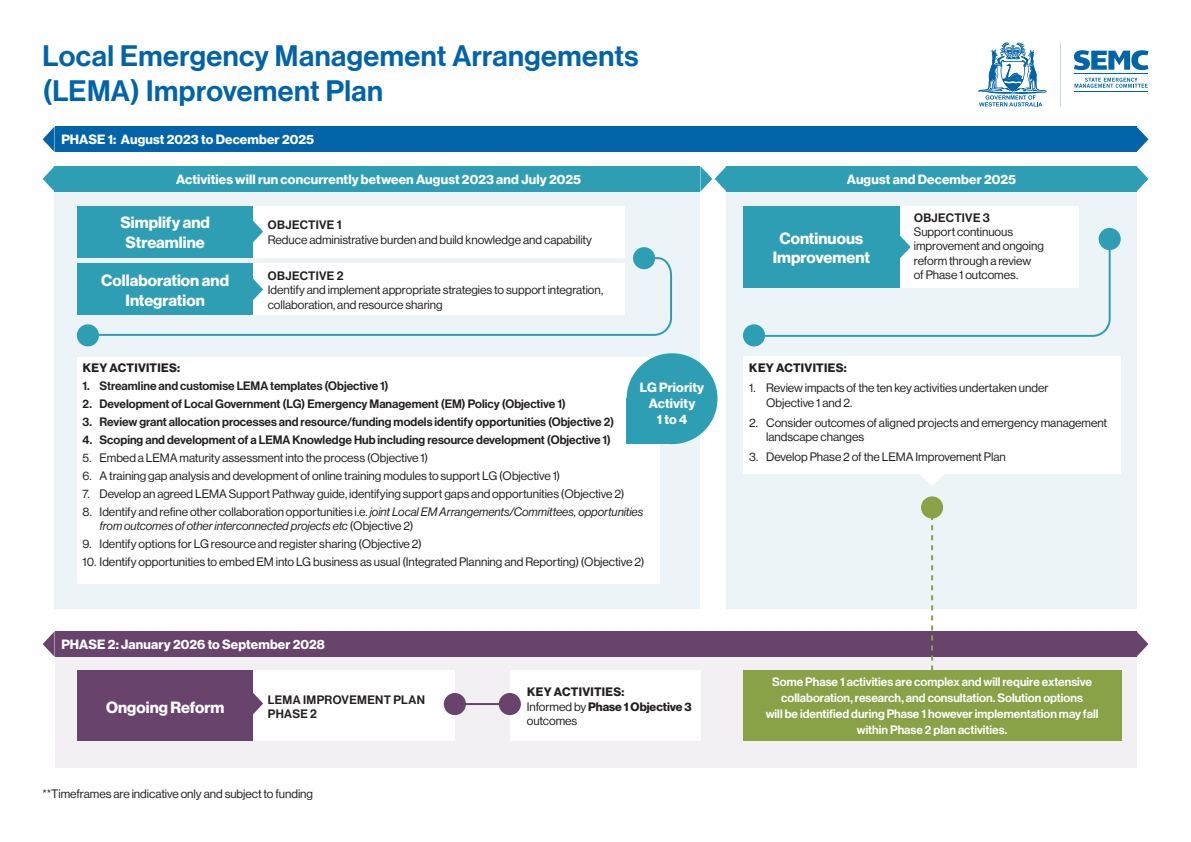
<style>
.page{position:relative;width:1191px;height:842px;background:#fff}
.page>*{position:absolute;margin:0;border:0;box-sizing:border-box;transform-origin:0 0}
.H1_Cont{font:29px/34.8px "Neue Haas Display Mediu";letter-spacing:.015em;color:#0163a8}
.Table_Text{font:700 16px/19.2px "Neue Haas Display";color:#fff;text-align:center}
.Body_Copy{font:700 13.2px "Neue Haas Display";letter-spacing:.01em;color:#fff}
.Table_Text-2{font:12px/14.4px "N Haas Grotesk DS Pro 55 Rg";color:#231f20}
.Table_Text-3{font:12px "Neue Haas Display Mediu";color:#231f20}
.Table_Text-4{font:12px/16px "Neue Haas Display Mediu";color:#fff;text-align:center}
.t1{font:italic 12px/14.4px "Neue Haas Display";letter-spacing:-.005em;color:#231f20}
.Table_Text-5{font:12px "Neue Haas Display Mediu";letter-spacing:.025em;color:#231f20}
.Table_Text-6{font:700 12px "Neue Haas Display";letter-spacing:.025em;color:#231f20}
.s1{font-family:"N Haas Grotesk DS Pro 55 Rg";font-style:normal}
.s2{font-family:"Neue Haas Display";font-weight:700}
</style>
<div class="page">
<div style="left:55px;top:638px;width:1081px;height:130px;background:#f2f0f3"></div>
<div style="left:55px;top:173px;width:645px;height:435px;background:#edf4f7"></div>
<div style="left:77px;top:206px;width:176px;height:51px;background:#2d9eb4"></div>
<div style="left:77px;top:264px;width:176px;height:51px;background:#2d9eb4"></div>
<div style="left:253px;top:206px;width:372px;height:51px;background:#fff"></div>
<div style="left:55px;top:166px;width:645px;height:26px;background:#2d9eb4"></div>
<div style="left:55px;top:127px;width:1081px;height:25px;background:#0163a8"></div>
<svg style="left:978px;top:43px;width:68px;height:63px"></svg>
<svg style="left:1060px;top:43px;width:1px;height:64px"></svg>
<hr style="left:1074px;top:73px;width:74px;height:1px;background:#0163a8">
<hr style="left:1074px;top:91px;width:74px;height:1px;background:#0163a8">
<svg style="left:1074px;top:78px;width:73px;height:10px"></svg>
<svg style="left:1074px;top:50px;width:74px;height:20px"></svg>
<div style="left:77px;top:357px;width:582px;height:227px;background:#fff"></div>
<svg style="left:43px;top:166px;width:12px;height:26px"></svg>
<svg style="left:86px;top:257px;width:587px;height:79px"></svg>
<div style="left:633px;top:247px;width:22px;height:22px;background:#2d9eb4;border-radius:50%"></div>
<div style="left:77px;top:324px;width:22px;height:22px;background:#2d9eb4;border-radius:50%"></div>
<div style="left:726px;top:173px;width:410px;height:435px;background:#edf4f7"></div>
<div style="left:726px;top:166px;width:410px;height:26px;background:#2d9eb4"></div>
<svg style="left:700px;top:166px;width:26px;height:26px"></svg>
<svg style="left:1136px;top:166px;width:12px;height:26px"></svg>
<svg style="left:253px;top:220px;width:10px;height:23px"></svg>
<svg style="left:251px;top:277px;width:12px;height:25px"></svg>
<div style="left:743px;top:206px;width:156px;height:82px;background:#2d9eb4"></div>
<div style="left:899px;top:206px;width:179px;height:82px;background:#fff"></div>
<div style="left:510px;top:670px;width:190px;height:71px;background:#fff"></div>
<div style="left:55px;top:631px;width:1081px;height:26px;background:#68436c"></div>
<div style="left:743px;top:357px;width:377px;height:117px;background:#fff"></div>
<svg style="left:920px;top:474px;width:24px;height:12px"></svg>
<div style="left:77px;top:670px;width:176px;height:71px;background:#68436c"></div>
<div style="left:253px;top:670px;width:202px;height:71px;background:#fff"></div>
<svg style="left:253px;top:693px;width:10px;height:22px"></svg>
<div style="left:444px;top:693px;width:22px;height:22px;background:#68436c;border-radius:50%"></div>
<div style="left:1098px;top:228px;width:22px;height:22px;background:#2d9eb4;border-radius:50%"></div>
<div style="left:743px;top:324px;width:22px;height:22px;background:#2d9eb4;border-radius:50%"></div>
<div style="left:921px;top:496px;width:22px;height:22px;background:#89a247;border-radius:50%"></div>
<hr style="left:455px;top:703px;width:55px;height:2px;background:#68436c">
<svg style="left:752px;top:234px;width:359px;height:104px"></svg>
<div style="left:743px;top:670px;width:378px;height:71px;background:#89a247"></div>
<svg style="left:43px;top:631px;width:12px;height:26px"></svg>
<svg style="left:1136px;top:631px;width:12px;height:26px"></svg>
<svg style="left:931px;top:518px;width:2px;height:152px"></svg>
<div style="left:499px;top:693px;width:22px;height:22px;background:#68436c;border-radius:50%"></div>
<svg style="left:43px;top:127px;width:12px;height:25px"></svg>
<svg style="left:1136px;top:127px;width:12px;height:25px"></svg>
<div style="left:626px;top:353px;width:91px;height:91px;background:#2d9eb4;border-radius:50%"></div>
<div style="left:626px;top:399px;width:46px;height:45px;background:#2d9eb4"></div>
<p class="H1_Cont" style="left:43px;top:39px;width:597px">Local Emergency Management Arrangements (LEMA) Improvement Plan</p>
<p class="Body_Copy" style="left:61px;top:132px;width:254px">PHASE 1: August 2023 to December 2025</p>
<p class="Body_Copy" style="left:176px;top:171px;width:406px">Activities will run concurrently between August 2023 and July 2025</p>
<p class="Table_Text" style="left:120px;top:213px;width:91px">Simplify and<br>Streamline</p>
<p class="Table_Text" style="left:101px;top:271px;width:129px">Collaboration and<br>Integration</p>
<p class="Table_Text-5" style="left:268px;top:218px;width:75px">OBJECTIVE 1</p>
<p class="Table_Text-2" style="left:268px;top:232px;width:326px">Reduce administrative burden and build knowledge and capability</p>
<p class="Table_Text-5" style="left:268px;top:269px;width:77px">OBJECTIVE 2</p>
<p class="Table_Text-2" style="left:268px;top:283px;width:337px">Identify and implement appropriate strategies to support integration, collaboration, and resource sharing</p>
<p class="Table_Text-6" style="left:83px;top:361px;width:99px">KEY ACTIVITIES:</p>
<p class="Table_Text-3" style="left:82px;top:379px;width:308px">1. Streamline and customise LEMA templates (Objective 1)</p>
<p class="Table_Text-3" style="left:82px;top:397px;width:485px">2. Development of Local Government (LG) Emergency Management (EM) Policy (Objective 1)</p>
<p class="Table_Text-3" style="left:82px;top:415px;width:533px">3. Review grant allocation processes and resource/funding models identify opportunities (Objective 2)</p>
<p class="Table_Text-3" style="left:82px;top:433px;width:530px">4. Scoping and development of a LEMA Knowledge Hub including resource development (Objective 1)</p>
<p class="Table_Text-2" style="left:82px;top:451px;width:347px">5. Embed a LEMA maturity assessment into the process (Objective 1)</p>
<p class="Table_Text-2" style="left:82px;top:468px;width:479px">6. A training gap analysis and development of online training modules to support LG (Objective 1)</p>
<p class="Table_Text-2" style="left:82px;top:486px;width:543px">7. Develop an agreed LEMA Support Pathway guide, identifying support gaps and opportunities (Objective 2)</p>
<p class="t1" style="left:100px;top:504px;width:545px;text-indent:-17px"><span class="s1">8. Identify and refine other collaboration opportunities i.e.</span> joint Local EM Arrangements/Committees, opportunities from outcomes of other interconnected projects etc <span class="s1">(Objective 2)</span></p>
<p class="Table_Text-2" style="left:82px;top:537px;width:341px">9. Identify options for LG resource and register sharing (Objective 2)</p>
<p class="Table_Text-2" style="left:82px;top:555px;width:563px">10. Identify opportunities to embed EM into LG business as usual (Integrated Planning and Reporting) (Objective 2)</p>
<p class="Body_Copy" style="left:640px;top:380px;width:66px">LG Priority</p>
<p class="Body_Copy" style="left:649px;top:396px;width:48px">Activity</p>
<p class="Body_Copy" style="left:657px;top:411px;width:32px">1 to 4</p>
<p class="Body_Copy" style="left:61px;top:636px;width:265px">PHASE 2: January 2026 to September 2028</p>
<p class="Table_Text" style="left:106px;top:697px;width:120px">Ongoing Reform</p>
<p class="Table_Text-5" style="left:268px;top:692px;width:158px">LEMA IMPROVEMENT PLAN</p>
<p class="Table_Text-3" style="left:268px;top:707px;width:51px">PHASE 2</p>
<p class="Table_Text-2" style="left:43px;top:787px;width:272px">**Timeframes are indicative only and subject to funding</p>
<p class="Table_Text-6" style="left:527px;top:685px;width:99px">KEY ACTIVITIES:</p>
<p class="Table_Text-2" style="left:527px;top:699px;width:166px">Informed by <span class="s2">Phase 1 Objective 3 </span>outcomes</p>
<p class="Body_Copy" style="left:847px;top:171px;width:171px">August and December 2025</p>
<p class="Table_Text" style="left:772px;top:229px;width:99px">Continuous<br>Improvement</p>
<p class="Table_Text-5" style="left:914px;top:210px;width:77px">OBJECTIVE 3</p>
<p class="Table_Text-2" style="left:914px;top:225px;width:132px">Support continuous improvement and ongoing reform through a review</p>
<p class="Table_Text-2" style="left:914px;top:268px;width:106px">of Phase 1 outcomes.</p>
<p class="Table_Text-6" style="left:749px;top:361px;width:99px">KEY ACTIVITIES:</p>
<p class="Table_Text-2" style="left:766px;top:381px;width:284px;text-indent:-17px">1. Review impacts of the ten key activities undertaken under<br>Objective 1 and 2.</p>
<p class="Table_Text-2" style="left:766px;top:415px;width:343px;text-indent:-17px">2. Consider outcomes of aligned projects and emergency management landscape changes</p>
<p class="Table_Text-2" style="left:749px;top:450px;width:258px">3. Develop Phase 2 of the LEMA Improvement Plan</p>
<p class="Table_Text-4" style="left:765px;top:674px;width:334px">Some Phase 1 activities are complex and will require extensive collaboration, research, and consultation. Solution options<br>will be identified during Phase 1 however implementation may fall within Phase 2 plan activities.</p>
</div>
